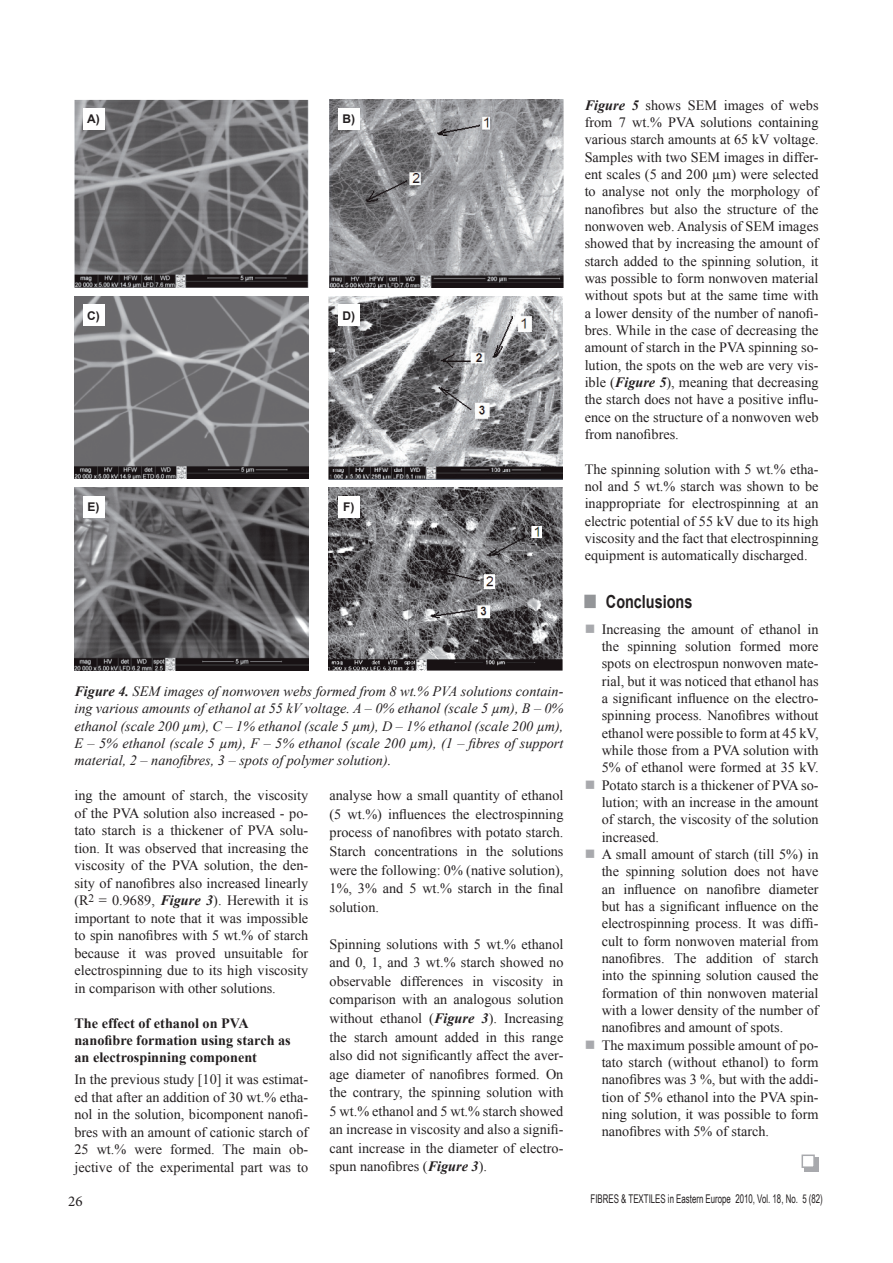
<style>
.page{position:relative;width:893px;height:1263px;background:#fff}
.page>*{position:absolute;margin:0;border:0;box-sizing:border-box;transform-origin:0 0}
.t1{font:700 18px "Arial";color:#231f20;scale:.8 1}
.t2{font:15px "Minion Pro";color:#231f20}
.t3{font:14.25px/17.4px "Times New Roman";color:#231f20;text-align:justify}
.t4{font:italic 14.25px/17.1px "Times New Roman";color:#231f20;text-align:justify}
.t5{font:700 14.25px/17.4px "Times New Roman";color:#231f20}
.t6{font:12px "Arial Narrow";color:#231f20;scale:.8 1}
.t7{font:700 12px "Arial";color:#231f20}
.s1{font-weight:700}
.s2{font-weight:700;font-style:italic}
.s3{color:#939598}
.s4{color:#a8a9ad}
</style>
<div class="page">
<div style="left:804px;top:1157px;width:15px;height:14px;background:#a8a9ad"></div>
<div style="left:801px;top:1154px;width:14px;height:14px;background:#fff;border:2px solid #a8a9ad"></div>
<div style="left:584px;top:595px;width:12px;height:13px;border:3px solid #939598"></div>
<img style="left:329px;top:488px;width:233px;height:183px">
<img style="left:74px;top:488px;width:234px;height:182px">
<img style="left:74px;top:296px;width:234px;height:183px">
<img style="left:329px;top:296px;width:234px;height:183px">
<img style="left:74px;top:100px;width:234px;height:188px">
<img style="left:330px;top:100px;width:233px;height:188px">
<div style="left:83px;top:108px;width:21px;height:22px;background:#fff"></div>
<div style="left:338px;top:108px;width:21px;height:22px;background:#fff"></div>
<div style="left:83px;top:305px;width:21px;height:21px;background:#fff"></div>
<div style="left:338px;top:305px;width:21px;height:21px;background:#fff"></div>
<div style="left:83px;top:496px;width:21px;height:22px;background:#fff"></div>
<div style="left:338px;top:496px;width:21px;height:22px;background:#fff"></div>
<p class="t7" style="left:87px;top:111px;width:14px">A)</p>
<p class="t7" style="left:342px;top:111px;width:14px">B)</p>
<p class="t7" style="left:87px;top:308px;width:14px">C)</p>
<p class="t7" style="left:342px;top:308px;width:14px">D)</p>
<p class="t7" style="left:88px;top:499px;width:13px">E)</p>
<p class="t7" style="left:343px;top:499px;width:13px">F)</p>
<p class="t4" style="left:74px;top:683px;width:491px"><span class="s1">Figure 4.</span> SEM images of nonwoven webs formed from 8 wt.% PVA solutions contain&shy;ing various amounts of ethanol at 55 kV voltage. A – 0% ethanol (scale 5 µm), B – 0% ethanol (scale 200 µm), C – 1% ethanol (scale 5 µm), D – 1% ethanol (scale 200 µm), E – 5% ethanol (scale 5 µm), F – 5% ethanol (scale 200 µm), (1 – fibres of support material, 2 – nanofibres, 3 – spots of polymer solution).</p>
<p class="t3" style="left:74px;top:787px;width:235px">ing the amount of starch, the viscosity of the PVA solution also increased - po&shy;tato starch is a thickener of PVA solu&shy;tion. It was observed that increasing the viscosity of the PVA solution, the den&shy;sity of nanofibres also increased linearly (R<sup>2</sup> = 0.9689, <span class="s2">Figure 3</span>). Herewith it is important to note that it was impossible to spin nanofibres with 5 wt.% of starch because it was proved unsuitable for electrospinning due to its high viscosity in comparison with other solutions.</p>
<p class="t5" style="left:74px;top:1014px;width:218px">The effect of ethanol on PVA nanofibre formation using starch as an electrospinning component</p>
<p class="t3" style="left:74px;top:1070px;width:235px">In the previous study [10] it was estimat&shy;ed that after an addition of 30 wt.% etha&shy;nol in the solution, bicomponent nanofi&shy;bres with an amount of cationic starch of 25 wt.% were formed. The main ob&shy;jective of the experimental part was to</p>
<p class="t3" style="left:330px;top:786px;width:235px;line-height:18.6px">analyse how a small quantity of ethanol (5 wt.%) influences the electrospinning process of nanofibres with potato starch.<br>Starch concentrations in the solutions were the following: 0% (native solution), 1%, 3% and 5 wt.% starch in the final solution.</p>
<p class="t3" style="left:330px;top:934px;width:235px;line-height:18.6px">Spinning solutions with 5 wt.% ethanol and 0, 1, and 3 wt.% starch showed no observable differences in viscosity in comparison with an analogous solution without ethanol (<span class="s2">Figure 3</span>). Increasing the starch amount added in this range also did not significantly affect the aver&shy;age diameter of nanofibres formed. On the contrary, the spinning solution with 5 wt.% ethanol and 5 wt.% starch showed an increase in viscosity and also a signifi&shy;cant increase in the diameter of electro&shy;spun nanofibres (<span class="s2">Figure 3</span>).</p>
<p class="t3" style="left:585px;top:96px;width:235px"><span class="s2">Figure 5</span> shows SEM images of webs from 7 wt.% PVA solutions containing various starch amounts at 65 kV voltage.<br>Samples with two SEM images in differ&shy;ent scales (5 and 200 µm) were selected to analyse not only the morphology of nanofibres but also the structure of the nonwoven web. Analysis of SEM images showed that by increasing the amount of starch added to the spinning solution, it was possible to form nonwoven material without spots but at the same time with a lower density of the number of nanofi&shy;bres. While in the case of decreasing the amount of starch in the PVA spinning so&shy;lution, the spots on the web are very vis&shy;ible (<span class="s2">Figure 5</span>), meaning that decreasing the starch does not have a positive influ&shy;ence on the structure of a nonwoven web from nanofibres.</p>
<p class="t3" style="left:585px;top:460px;width:235px">The spinning solution with 5 wt.% etha&shy;nol and 5 wt.% starch was shown to be inappropriate for electrospinning at an electric potential of 55 kV due to its high viscosity and the fact that electrospinning equipment is automatically discharged.</p>
<p class="t1" style="left:585px;top:590px;width:136px"><span class="s3">■</span> Conclusions</p>
<p class="t3" style="left:602px;top:620px;width:218px;text-indent:-17px"><span class="s4">■</span> Increasing the amount of ethanol in the spinning solution formed more spots on electrospun nonwoven mate&shy;rial, but it was noticed that ethanol has a significant influence on the electro&shy;spinning process. Nanofibres without ethanol were possible to form at 45 kV, while those from a PVA solution with 5% of ethanol were formed at 35 kV.</p>
<p class="t3" style="left:602px;top:776px;width:218px;text-indent:-17px"><span class="s4">■</span> Potato starch is a thickener of PVA so&shy;lution; with an increase in the amount of starch, the viscosity of the solution increased.</p>
<p class="t3" style="left:602px;top:845px;width:218px;text-indent:-17px"><span class="s4">■</span> A small amount of starch (till 5%) in the spinning solution does not have an influence on nanofibre diameter but has a significant influence on the electrospinning process. It was diffi&shy;cult to form nonwoven material from nanofibres. The addition of starch into the spinning solution caused the formation of thin nonwoven material with a lower density of the number of nanofibres and amount of spots.</p>
<p class="t3" style="left:602px;top:1036px;width:218px;text-indent:-17px"><span class="s4">■</span> The maximum possible amount of po&shy;tato starch (without ethanol) to form nanofibres was 3 %, but with the addi&shy;tion of 5% ethanol into the PVA spin&shy;ning solution, it was possible to form nanofibres with 5% of starch.</p>
<p class="t2" style="left:68px;top:1191px;width:16px">26</p>
<p class="t6" style="left:591px;top:1190px;width:292px">FIBRES &amp; TEXTILES in Eastern Europe 2010, Vol. 18, No. 5 (82)</p>
</div>
